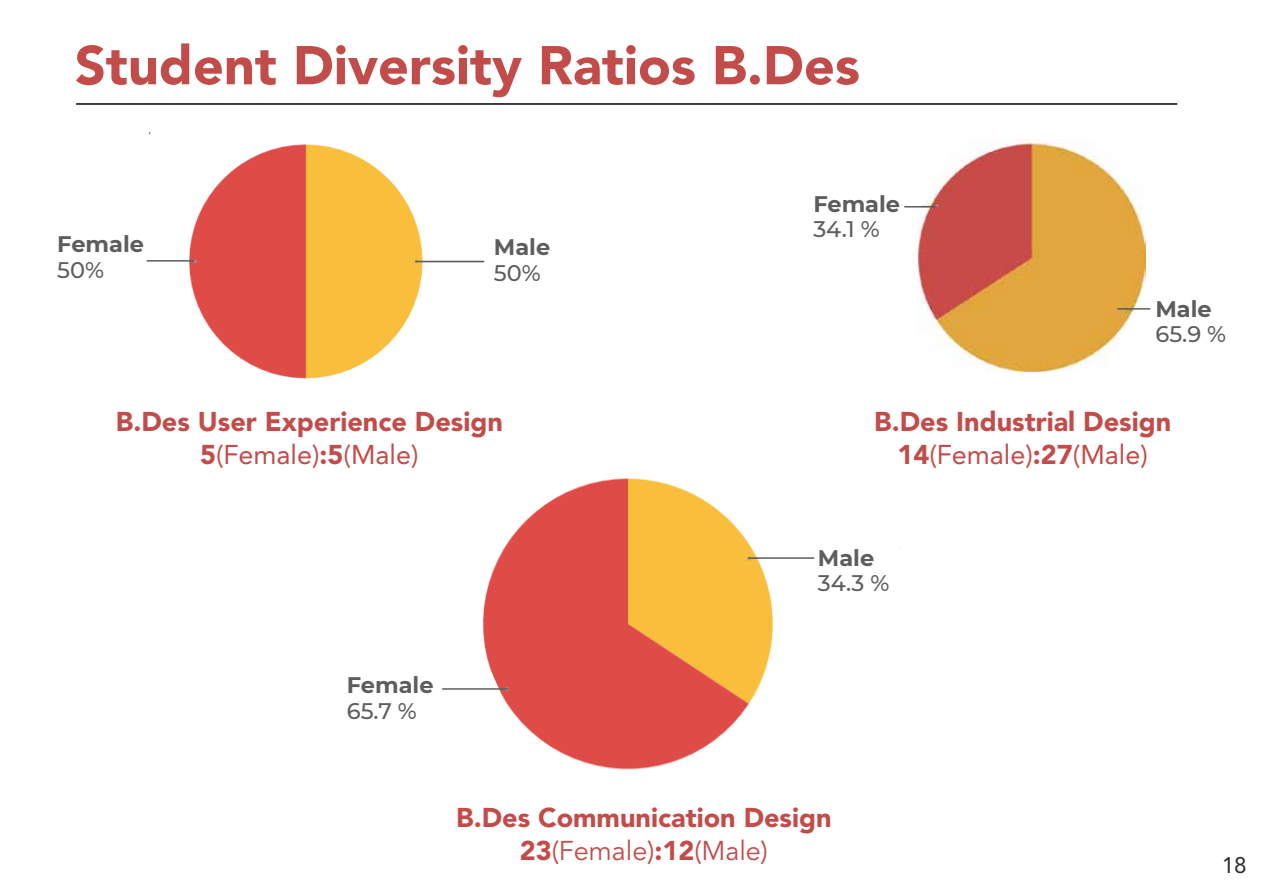
<style>
.page{position:relative;width:1263px;height:893px;background:#fff}
.page>*{position:absolute;margin:0;border:0;box-sizing:border-box;transform-origin:0 0}
.t1{font:900 54px "Avenir LT Std";color:#c14c49}
.t2{font:900 27px/32.4px "Avenir LT Std";color:#c14c49;text-align:center}
.t3{font:700 22.5px "Montserrat";color:#5d5d5d}
.t4{font:500 22.5px "Montserrat";color:#5d5d5d}
.t5{font:22.5px "Avenir LT Std";color:#2b2c29}
.s1{font-weight:400}
</style>
<div class="page">
<img style="left:917px;top:140px;width:229px;height:232px">
<img style="left:148px;top:132px;width:336px;height:247px">
<img style="left:484px;top:478px;width:288px;height:292px">
<hr style="left:76px;top:103px;width:1101px;height:2px;background:#000">
<svg style="left:1105px;top:242px;width:46px;height:130px"></svg>
<div style="left:70px;top:230px;width:119px;height:72px;background:#fff"></div>
<hr style="left:415px;top:261px;width:69px;height:1px;background:#5d5d5d">
<hr style="left:147px;top:260px;width:48px;height:1px;background:#5d5d5d">
<svg style="left:904px;top:140px;width:47px;height:129px"></svg>
<hr style="left:904px;top:206px;width:33px;height:1px;background:#5d5d5d">
<hr style="left:1117px;top:308px;width:33px;height:1px;background:#5d5d5d">
<svg style="left:739px;top:495px;width:162px;height:148px"></svg>
<svg style="left:442px;top:605px;width:81px;height:165px"></svg>
<hr style="left:442px;top:688px;width:66px;height:1px;background:#5d5d5d">
<hr style="left:748px;top:557px;width:66px;height:1px;background:#5d5d5d">
<h1 class="t1" style="left:75px;top:33px;width:786px">Student Diversity Ratios B.Des</h1>
<p class="t3" style="left:57px;top:228px;width:88px">Female</p>
<p class="t4" style="left:57px;top:254px;width:48px">50%</p>
<p class="t3" style="left:494px;top:231px;width:58px">Male</p>
<p class="t4" style="left:494px;top:257px;width:48px">50%</p>
<p class="t3" style="left:813px;top:187px;width:88px">Female</p>
<p class="t4" style="left:813px;top:213px;width:68px">34.1 %</p>
<p class="t3" style="left:1155px;top:292px;width:58px">Male</p>
<p class="t4" style="left:1155px;top:318px;width:72px">65.9 %</p>
<p class="t2" style="left:116px;top:405px;width:389px">B.Des User Experience Design<br>5<span class="s1">(Female)</span>:5<span class="s1">(Male)</span></p>
<p class="t2" style="left:874px;top:405px;width:299px">B.Des Industrial Design<br>14<span class="s1">(Female)</span>:27<span class="s1">(Male)</span></p>
<p class="t3" style="left:347px;top:669px;width:88px">Female</p>
<p class="t4" style="left:347px;top:695px;width:72px">65.7 %</p>
<p class="t3" style="left:818px;top:541px;width:58px">Male</p>
<p class="t4" style="left:818px;top:567px;width:73px">34.3 %</p>
<p class="t2" style="left:456px;top:801px;width:377px">B.Des Communication Design<br>23<span class="s1">(Female)</span>:12<span class="s1">(Male)</span></p>
<p class="t5" style="left:1222px;top:852px;width:27px">18</p>
</div>
